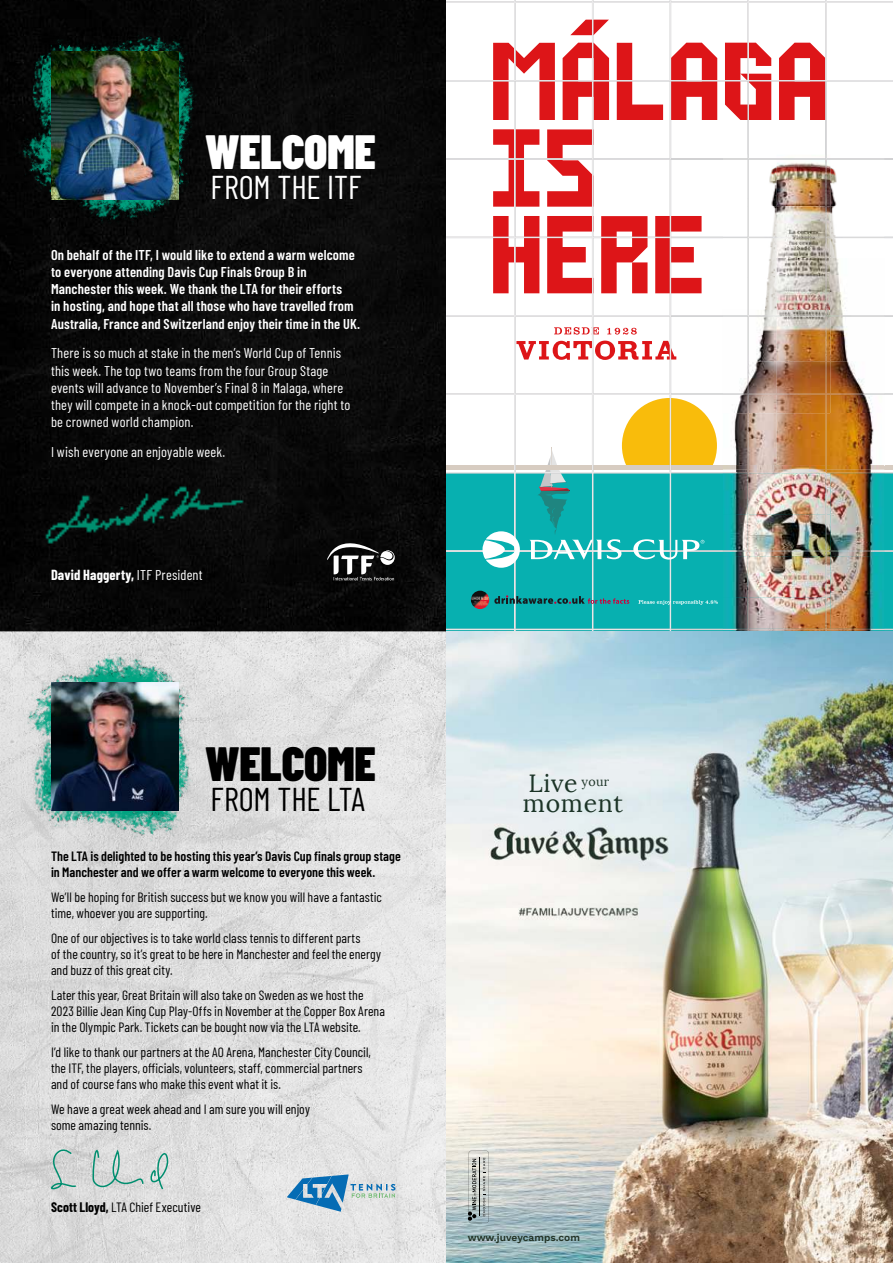
<style>
.page{position:relative;width:893px;height:1263px;background:#fff}
.page>*{position:absolute;margin:0;border:0;box-sizing:border-box;transform-origin:0 0}
.t1{font:900 48px "Barlow Condensed";letter-spacing:-.005em;color:#fff}
.t2{font:900 48px "Barlow Condensed";letter-spacing:-.005em;color:#000}
.t3{font:33px "Barlow Condensed";color:#fff}
.t4{font:33px "Barlow Condensed";letter-spacing:-.01em;color:#000}
.t5{font:24.75px/20.2px "Lora";letter-spacing:.025em;color:#1c3427}
.t6{font:14.25px/17.1px "Barlow Condensed";letter-spacing:.01em;color:#fff}
.t7{font:600 14.25px/17.1px "Barlow Condensed";letter-spacing:.01em;color:#fff}
.t8{font:700 14.25px "Barlow Condensed";letter-spacing:.01em;color:#fff}
.t9{font:13.5px/16.2px "Barlow Condensed";letter-spacing:.005em;color:#000}
.t10{font:600 13.5px/16.2px "Barlow Condensed";letter-spacing:.005em;color:#000}
.t11{font:12.45px "Lora";color:#1c3427}
.t12{font:10.2px "Work Sans";color:#223225}
.s1{font-weight:400}
.s2{font-weight:700}
</style>
<div class="page">
<img style="left:0;top:0;width:446px;height:1263px">
<img style="left:15px;top:13px;width:204px;height:59px">
<img style="left:20px;top:29px;width:21px;height:43px">
<div style="left:182px;top:34px;width:63px;height:208px;background:#0a0a0a"></div>
<img style="left:0;top:72px;width:207px;height:191px">
<img style="left:41px;top:0;width:141px;height:137px">
<img style="left:16px;top:794px;width:199px;height:64px">
<img style="left:29px;top:794px;width:13px;height:40px">
<img style="left:175px;top:636px;width:63px;height:200px">
<img style="left:6px;top:616px;width:200px;height:178px">
<img style="left:42px;top:735px;width:133px;height:140px">
<img style="left:51px;top:51px;width:128px;height:149px">
<img style="left:51px;top:682px;width:128px;height:129px">
<img style="left:38px;top:478px;width:213px;height:72px">
<svg style="left:48px;top:1147px;width:121px;height:44px;background:#c4d1ce"></svg>
<svg style="left:287px;top:1174px;width:108px;height:38px;background:#9cbdd2"></svg>
<svg style="left:327px;top:543px;width:68px;height:37px"></svg>
<img style="left:446px;top:0;width:447px;height:631px">
<img style="left:446px;top:631px;width:447px;height:632px">
<svg style="left:468px;top:1151px;width:21px;height:72px"></svg>
<hr style="left:479px;top:1157px;width:1px;height:59px;background:#000">
<h1 class="t1" style="left:205px;top:124px;width:172px">WELCOME</h1>
<h2 class="t3" style="left:210px;top:174px;width:152px">FROM THE ITF</h2>
<p class="t7" style="left:51px;top:248px;width:311px">On behalf of the ITF, I would like to extend a warm welcome to everyone attending Davis Cup Finals Group B in Manchester this week. We thank the LTA for their efforts<br>in hosting, and hope that all those who have travelled from Australia, France and Switzerland enjoy their time in the UK.</p>
<p class="t6" style="left:51px;top:346px;width:301px">There is so much at stake in the men’s World Cup of Tennis this week. The top two teams from the four Group Stage events will advance to November’s Final 8 in Malaga, where they will compete in a knock-out competition for the right to be crowned world champion.</p>
<p class="t6" style="left:51px;top:444px;width:176px">I wish everyone an enjoyable week.</p>
<p class="t8" style="left:51px;top:570px;width:153px">David Haggerty, <span class="s1">ITF President</span></p>
<h1 class="t2" style="left:205px;top:736px;width:172px">WELCOME</h1>
<h2 class="t4" style="left:210px;top:785px;width:156px">FROM THE LTA</h2>
<p class="t10" style="left:51px;top:847px;width:351px">The LTA is delighted to be hosting this year’s Davis Cup finals group stage in Manchester and we offer a warm welcome to everyone this week.</p>
<p class="t9" style="left:51px;top:890px;width:332px">We’ll be hoping for British success but we know you will have a fantastic time, whoever you are supporting.</p>
<p class="t9" style="left:51px;top:931px;width:331px">One of our objectives is to take world class tennis to different parts<br>of the country, so it’s great to be here in Manchester and feel the energy and buzz of this great city.</p>
<p class="t9" style="left:51px;top:988px;width:335px">Later this year, Great Britain will also take on Sweden as we host the<br>2023 Billie Jean King Cup Play-Offs in November at the Copper Box Arena in the Olympic Park. Tickets can be bought now via the LTA website.</p>
<p class="t9" style="left:51px;top:1045px;width:321px">I’d like to thank our partners at the AO Arena, Manchester City Council, the ITF, the players, officials, volunteers, staff, commercial partners and of course fans who make this event what it is.</p>
<p class="t9" style="left:51px;top:1102px;width:260px">We have a great week ahead and I am sure you will enjoy some amazing tennis.</p>
<p class="t9" style="left:51px;top:1200px;width:152px"><span class="s2">Scott Lloyd,</span> LTA Chief Executive</p>
<h3 class="t5" style="left:523px;top:776px;width:102px">Live moment</h3>
<p class="t11" style="left:581px;top:777px;width:29px">your</p>
<p class="t12" style="left:468px;top:1233px;width:114px">www.juveycamps.com</p>
</div>
